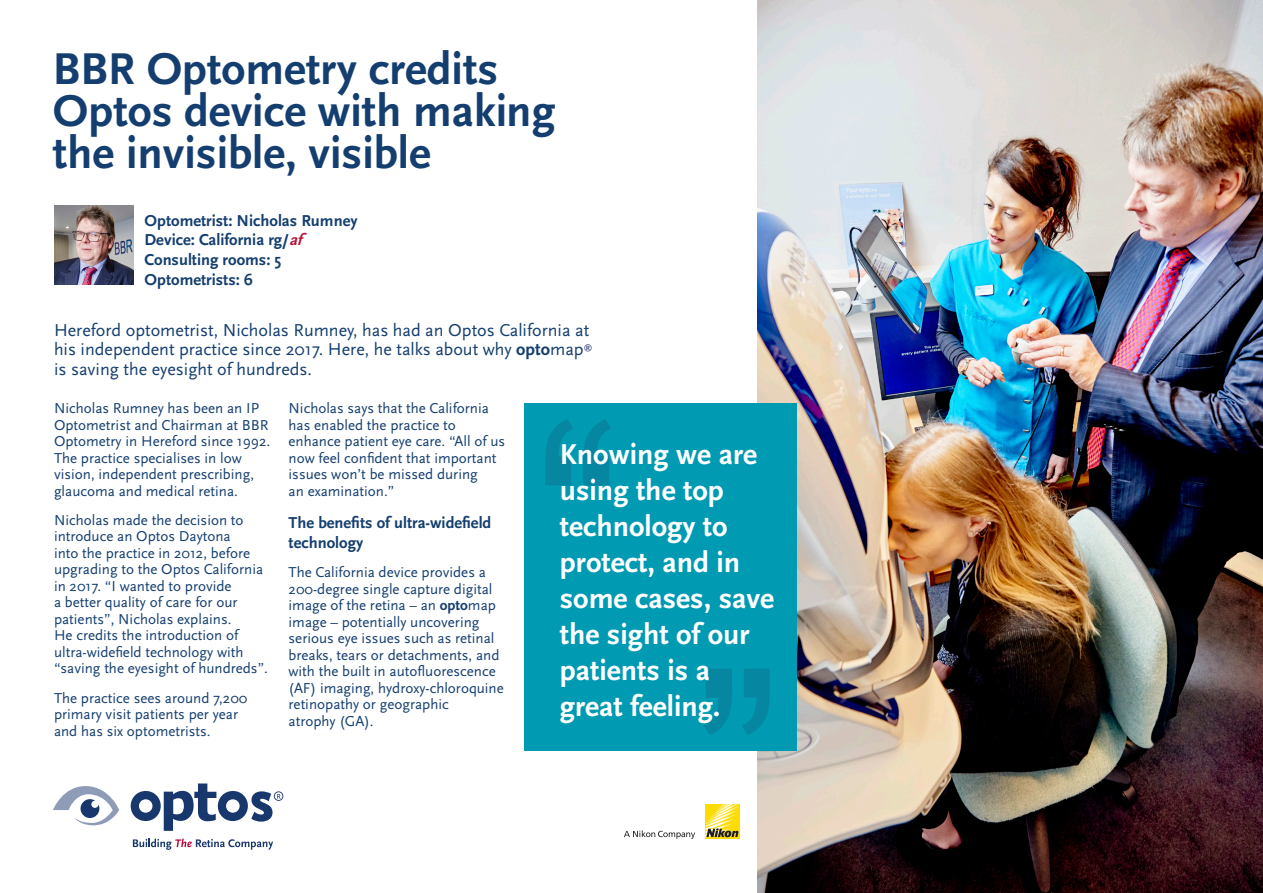
<style>
.page{position:relative;width:1263px;height:893px;background:#fff}
.page>*{position:absolute;margin:0;border:0;box-sizing:border-box;transform-origin:0 0}
.Box_header{font:700 46.5px/42px "Scala Sans OT";color:#143e6f}
.t1{font:700 30px/36px "Scala Sans OT";color:#fff}
.Body{font:18px/19.5px "Scala Sans OT";color:#143e6f}
.Subhead{font:700 16.5px/19.8px "Scala Sans OT";color:#143e6f}
.Body-2{font:15px/16.5px "Scala Sans OT";color:#143e6f}
.s1{font-style:italic;color:#b5163a}
.s2{font-weight:700}
</style>
<div class="page">
<img style="left:758px;top:0;width:505px;height:893px">
<img style="left:54px;top:205px;width:80px;height:80px">
<div style="left:524px;top:403px;width:272px;height:347px;background:#009ab2"></div>
<svg style="left:704px;top:669px;width:66px;height:66px"></svg>
<svg style="left:545px;top:419px;width:66px;height:66px"></svg>
<svg style="left:133px;top:838px;width:140px;height:12px"></svg>
<svg style="left:53px;top:786px;width:66px;height:40px"></svg>
<svg style="left:131px;top:783px;width:152px;height:48px"></svg>
<svg style="left:624px;top:830px;width:71px;height:9px"></svg>
<svg style="left:705px;top:837px;width:35px;height:1px"></svg>
<svg style="left:705px;top:804px;width:35px;height:33px"></svg>
<p class="Box_header" style="left:53px;top:49px;width:504px">BBR Optometry credits<br>Optos device with making the invisible, visible</p>
<p class="Subhead" style="left:145px;top:210px;width:214px">Optometrist: Nicholas Rumney<br>Device: California rg/<span class="s1">af<br></span>Consulting rooms: 5<br>Optometrists: 6</p>
<p class="Body" style="left:54px;top:320px;width:540px">Hereford optometrist, Nicholas Rumney, has had an Optos California at his independent practice since 2017. Here, he talks about why <span class="s2">opto</span>map<sup>® </sup>is saving the eyesight of hundreds.</p>
<p class="Body-2" style="left:54px;top:400px;width:218px">Nicholas Rumney has been an IP<br>Optometrist and Chairman at BBR<br>Optometry in Hereford since 1992.<br>The practice specialises in low vision, independent prescribing, glaucoma and medical retina.</p>
<p class="Body-2" style="left:54px;top:512px;width:215px">Nicholas made the decision to introduce an Optos Daytona<br>into the practice in 2012, before upgrading to the Optos California in 2017. “I wanted to provide<br>a better quality of care for our patients”, Nicholas explains.<br>He credits the introduction of ultra-widefield technology with “saving the eyesight of hundreds”.</p>
<p class="Body-2" style="left:54px;top:690px;width:195px">The practice sees around 7,200 primary visit patients per year and has six optometrists.</p>
<p class="Body-2" style="left:289px;top:400px;width:218px">Nicholas says that the California has enabled the practice to enhance patient eye care. “All of us now feel confident that important issues won’t be missed during<br>an examination.”</p>
<p class="Subhead" style="left:289px;top:513px;width:204px">The benefits of ultra-widefield technology</p>
<p class="Body-2" style="left:289px;top:564px;width:217px">The California device provides a<br>200-degree single capture digital image of the retina – an <span class="s2">opto</span>map image – potentially uncovering serious eye issues such as retinal breaks, tears or detachments, and with the built in autofluorescence (AF) imaging, hydroxy-chloroquine retinopathy or geographic<br>atrophy (GA).</p>
<p class="t1" style="left:560px;top:437px;width:216px">Knowing we are using the top technology to protect, and in some cases, save the sight of our patients is a great feeling.</p>
</div>
